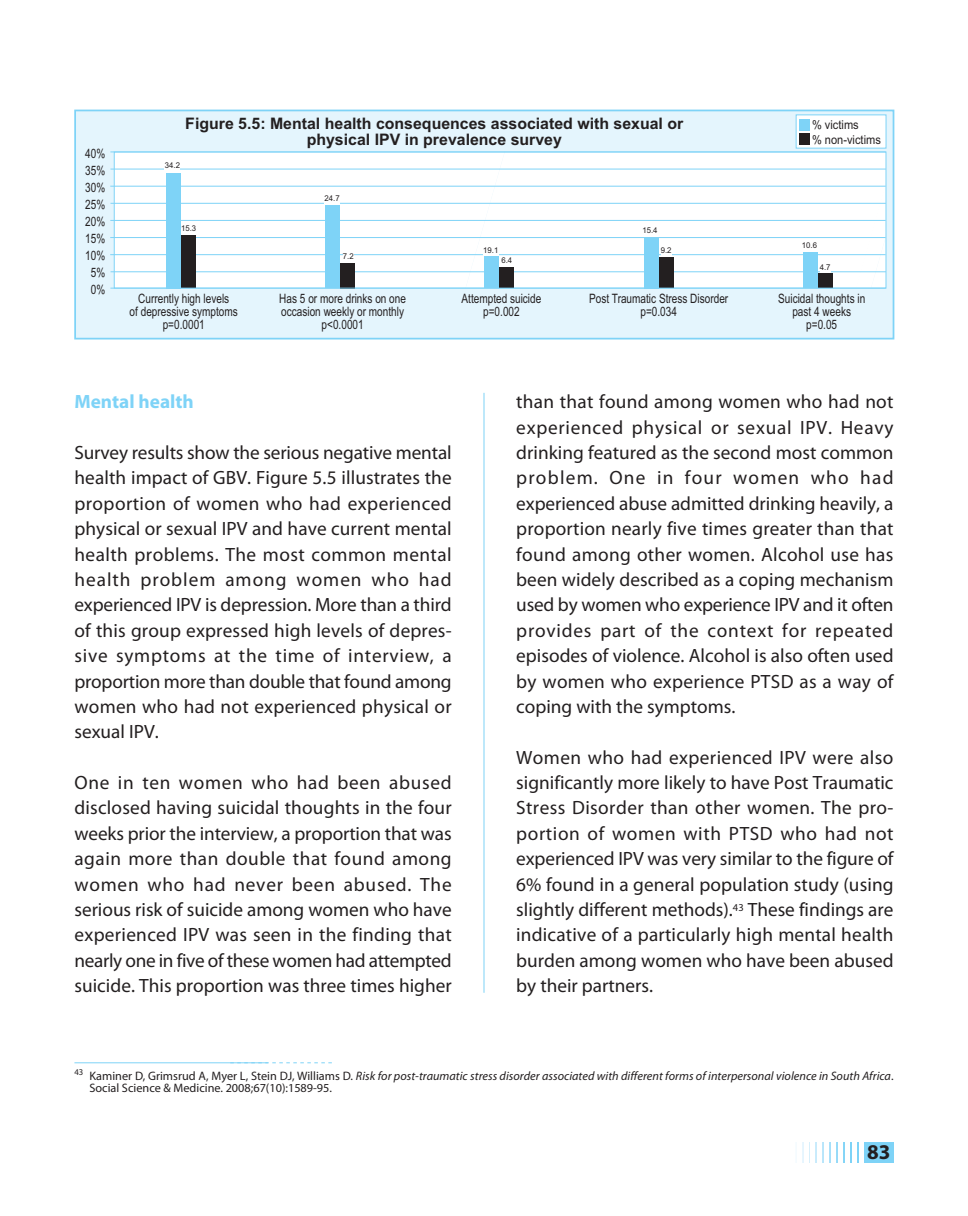
<style>
.page{position:relative;width:968px;height:1216px;background:#fff}
.page>*{position:absolute;margin:0;border:0;box-sizing:border-box;transform-origin:0 0}
.t1{font:700 21px "Myriad Pro";color:#231f20}
.t2{font:19.25px/25.4px "Myriad Pro";color:#231f20;text-align:justify}
.t3{font:700 19.25px "Myriad Pro";color:#7ed3f7}
.t4{font:700 15.92px/15.9px "Arial";color:#231f20;text-align:center}
.t5{font:12.95px/17px "Arial Narrow";color:#231f20;text-align:center;scale:.95 1}
.t6{font:italic 12.25px/12.2px "Myriad Pro";color:#231f20}
.t7{font:12.25px/14.7px "Arial";color:#231f20;scale:.9 1}
.t8{font:7.88px "Arial Narrow";color:#231f20;scale:1.2 1}
.s1{font-style:normal}
</style>
<div class="page">
<svg style="left:802px;top:1142px;width:42px;height:20px"></svg>
<div style="left:844px;top:1142px;width:49px;height:20px;background:#7ed3f7"></div>
<div style="left:858px;top:1138px;width:5px;height:28px;background:#fff"></div>
<div style="left:851px;top:1138px;width:5px;height:28px;background:#fff"></div>
<hr style="left:845px;top:1138px;width:4px;height:28px;background:#fff">
<hr style="left:838px;top:1138px;width:4px;height:28px;background:#fff">
<hr style="left:831px;top:1138px;width:4px;height:28px;background:#fff">
<hr style="left:824px;top:1138px;width:4px;height:28px;background:#fff">
<hr style="left:817px;top:1138px;width:4px;height:28px;background:#fff">
<div style="left:810px;top:1138px;width:5px;height:28px;background:#fff"></div>
<div style="left:803px;top:1138px;width:5px;height:28px;background:#fff"></div>
<hr style="left:483px;top:393px;width:1px;height:599px;background:#7ed3f7">
<hr style="left:74px;top:1062px;width:194px;height:1px;background:#7ed3f7">
<svg style="left:230px;top:1062px;width:102px;height:1px"></svg>
<div style="left:75px;top:110px;width:818px;height:228px;background:#e4f5fd"></div>
<div style="left:116px;top:153px;width:323px;height:133px;background:#fff"></div>
<div style="left:439px;top:153px;width:445px;height:133px;background:#fff"></div>
<div style="left:799px;top:154px;width:85px;height:132px;background:#fff"></div>
<div style="left:74px;top:110px;width:820px;height:229px;border:2px solid #7ed3f7"></div>
<div style="left:795px;top:114px;width:91px;height:34px;background:#fff;border:1px solid #7ed3f7"></div>
<div style="left:799px;top:119px;width:10px;height:11px;background:#7ed3f7"></div>
<div style="left:799px;top:133px;width:10px;height:11px;background:#231f20"></div>
<hr style="left:110px;top:186px;width:775px;height:1px;background:#7ed3f7">
<hr style="left:110px;top:220px;width:775px;height:1px;background:#7ed3f7">
<hr style="left:110px;top:254px;width:775px;height:1px;background:#7ed3f7">
<hr style="left:110px;top:151px;width:775px;height:1px;background:#7ed3f7">
<hr style="left:110px;top:288px;width:775px;height:1px;background:#7ed3f7">
<hr style="left:110px;top:169px;width:775px;height:1px;background:#7ed3f7">
<hr style="left:110px;top:203px;width:775px;height:1px;background:#7ed3f7">
<hr style="left:110px;top:237px;width:775px;height:1px;background:#7ed3f7">
<hr style="left:110px;top:271px;width:775px;height:1px;background:#7ed3f7">
<div style="left:166px;top:173px;width:15px;height:115px;background:#7ed3f7"></div>
<div style="left:181px;top:235px;width:15px;height:53px;background:#231f20"></div>
<div style="left:165px;top:162px;width:15px;height:9px;background:#fff"></div>
<div style="left:181px;top:225px;width:15px;height:10px;background:#fff"></div>
<div style="left:325px;top:205px;width:15px;height:83px;background:#7ed3f7"></div>
<div style="left:340px;top:263px;width:15px;height:25px;background:#231f20"></div>
<div style="left:324px;top:195px;width:16px;height:10px;background:#fff"></div>
<div style="left:343px;top:252px;width:11px;height:10px;background:#fff"></div>
<div style="left:484px;top:257px;width:15px;height:31px;background:#7ed3f7"></div>
<div style="left:499px;top:267px;width:15px;height:21px;background:#231f20"></div>
<div style="left:483px;top:246px;width:15px;height:10px;background:#fff"></div>
<div style="left:501px;top:256px;width:11px;height:10px;background:#fff"></div>
<div style="left:643px;top:237px;width:15px;height:51px;background:#7ed3f7"></div>
<div style="left:658px;top:257px;width:15px;height:31px;background:#231f20"></div>
<div style="left:642px;top:227px;width:15px;height:9px;background:#fff"></div>
<div style="left:660px;top:247px;width:11px;height:10px;background:#fff"></div>
<div style="left:803px;top:252px;width:15px;height:36px;background:#7ed3f7"></div>
<div style="left:818px;top:274px;width:14px;height:14px;background:#231f20"></div>
<div style="left:801px;top:242px;width:16px;height:9px;background:#fff"></div>
<div style="left:819px;top:263px;width:11px;height:10px;background:#fff"></div>
<div style="left:114px;top:151px;width:772px;height:137px;border:1px solid #7ed3f7"></div>
<p class="t5" style="left:85px;top:146px;width:23px">40%<br>35%<br>30%<br>25%<br>20%<br>15%<br>10%<br>5%<br>0%</p>
<p class="t4" style="left:185px;top:117px;width:499px">Figure 5.5: Mental health consequences associated with sexual or physical IPV in prevalence survey</p>
<p class="t7" style="left:812px;top:119px;width:78px">% victims<br>% non-victims</p>
<p class="t8" style="left:165px;top:162px;width:14px">34.2</p>
<p class="t8" style="left:181px;top:226px;width:14px">15.3</p>
<p class="t8" style="left:324px;top:196px;width:14px">24.7</p>
<p class="t8" style="left:343px;top:253px;width:11px">7.2</p>
<p class="t8" style="left:483px;top:247px;width:14px">19.1</p>
<p class="t8" style="left:501px;top:257px;width:11px">6.4</p>
<p class="t8" style="left:642px;top:227px;width:14px">15.4</p>
<p class="t8" style="left:660px;top:248px;width:11px">9.2</p>
<p class="t8" style="left:801px;top:242px;width:14px">10.6</p>
<p class="t8" style="left:819px;top:264px;width:11px">4.7</p>
<p class="t5" style="left:130px;top:293px;width:115px;line-height:13px">Currently high levels<br>of depressive symptoms p=0.0001</p>
<p class="t5" style="left:279px;top:293px;width:135px;line-height:13px">Has 5 or more drinks on one occasion weekly or monthly p&lt;0.0001</p>
<p class="t5" style="left:461px;top:293px;width:86px;line-height:13px">Attempted suicide p=0.002</p>
<p class="t5" style="left:589px;top:293px;width:148px;line-height:13px">Post Traumatic Stress Disorder p=0.034</p>
<p class="t5" style="left:778px;top:293px;width:93px;line-height:13px">Suicidal thoughts in past 4 weeks p=0.05</p>
<p class="t3" style="left:74px;top:394px;width:121px">Mental health</p>
<p class="t2" style="left:74px;top:441px;width:379px">Survey results show the serious negative mental health impact of GBV. Figure 5.5 illustrates the proportion of women who had experienced physical or sexual IPV and have current mental health problems. The most common mental health problem among women who had experienced IPV is depression. More than a third of this group expressed high levels of depres&shy;sive symptoms at the time of interview, a proportion more than double that found among women who had not experienced physical or sexual IPV.</p>
<p class="t2" style="left:74px;top:771px;width:379px">One in ten women who had been abused disclosed having suicidal thoughts in the four weeks prior the interview, a proportion that was again more than double that found among women who had never been abused. The serious risk of suicide among women who have experienced IPV was seen in the finding that nearly one in five of these women had attempted suicide. This proportion was three times higher</p>
<p class="t2" style="left:516px;top:390px;width:379px">than that found among women who had not experienced physical or sexual IPV. Heavy drinking featured as the second most common problem. One in four women who had experienced abuse admitted drinking heavily, a proportion nearly five times greater than that found among other women. Alcohol use has been widely described as a coping mechanism used by women who experience IPV and it often provides part of the context for repeated episodes of violence. Alcohol is also often used by women who experience PTSD as a way of coping with the symptoms.</p>
<p class="t2" style="left:516px;top:745px;width:379px">Women who had experienced IPV were also significantly more likely to have Post Traumatic Stress Disorder than other women. The pro&shy;portion of women with PTSD who had not experienced IPV was very similar to the figure of 6% found in a general population study (using slightly different methods).<sup>43</sup> These findings are indicative of a particularly high mental health burden among women who have been abused by their partners.</p>
<p class="t6" style="left:89px;top:1070px;width:805px;text-indent:-15px"><sup>43</sup> <span class="s1">Kaminer D, Grimsrud A, Myer L, Stein DJ, Williams D.</span> Risk for post-traumatic stress disorder associated with different forms of interpersonal violence in South Africa<span class="s1">.<br>Social Science &amp; Medicine. 2008;67(10):1589-95.</span></p>
<p class="t1" style="left:866px;top:1143px;width:25px">83</p>
</div>
